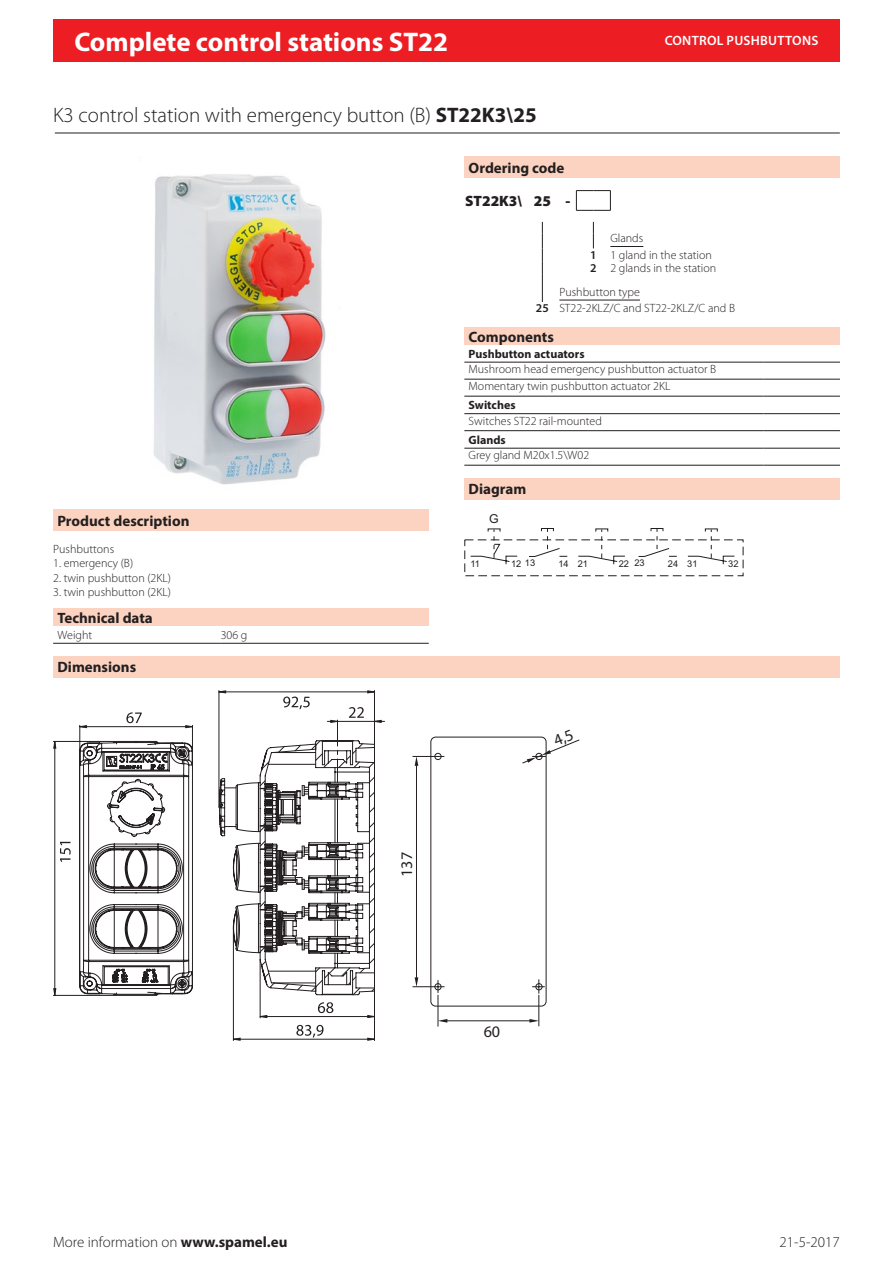
<style>
.page{position:relative;width:893px;height:1263px;background:#fff}
.page>*{position:absolute;margin:0;border:0;box-sizing:border-box;transform-origin:0 0}
.t1{font:700 27px "Myriad Pro";color:#fff}
.t2{font:300 21px "Myriad Pro";color:#231f20}
.Cecha_Wymiary{font:16.2px "Myriad Pro";color:#231f20}
.Überschrift{font:700 15px "Myriad Pro";color:#231f20}
.t3{font:300 15px "Myriad Pro";color:#231f20}
.TS_Bestellschlüssel{font:900 15px "Myriad Pro";color:#231f20}
.t4{font:600 13.5px "Myriad Pro";letter-spacing:.02em;color:#fff}
.Cecha_schemat_napedu{font:12.3px "Arial";color:#231f20}
.Tabellenkörper{font:300 12px "Myriad Pro";color:#231f20}
.Text_normal_block{font:300 12px "Myriad Pro";color:#231f20}
.TS_links{font:300 12px "Myriad Pro";color:#231f20}
.Text_SubHeader{font:700 12px "Myriad Pro";color:#231f20}
.TS_links_unterstrich{font:300 12px "Myriad Pro";color:#231f20}
.TS_fett_zentriert{font:600 12px "Myriad Pro";color:#231f20}
.Cecha_schemat_napedu-2{font:9.3px "Arial";color:#231f20}
.s1{font-weight:700}
</style>
<div class="page">
<div style="left:53px;top:19px;width:787px;height:43px;background:#ed1d24"></div>
<img style="left:153px;top:174px;width:173px;height:311px">
<div style="left:53px;top:609px;width:376px;height:17px;background:#fcd3c1"></div>
<hr style="left:53px;top:643px;width:168px;height:1px;background:#231f20">
<hr style="left:221px;top:643px;width:208px;height:1px;background:#231f20">
<div style="left:464px;top:156px;width:376px;height:22px;background:#fcd3c1"></div>
<svg style="left:576px;top:190px;width:35px;height:21px"></svg>
<svg style="left:593px;top:222px;width:1px;height:26px"></svg>
<svg style="left:542px;top:222px;width:1px;height:80px"></svg>
<hr style="left:610px;top:246px;width:33px;height:1px;background:#231f20">
<hr style="left:559px;top:300px;width:81px;height:1px;background:#231f20">
<div style="left:53px;top:656px;width:787px;height:21px;background:#fcd3c1"></div>
<div style="left:430px;top:737px;width:117px;height:269px;border:1px solid #231f20;border-radius:5px"></div>
<hr style="left:412px;top:756px;width:32px;height:1px;background:#231f20">
<hr style="left:438px;top:995px;width:1px;height:31px;background:#231f20">
<hr style="left:539px;top:995px;width:1px;height:31px;background:#231f20">
<hr style="left:447px;top:1020px;width:83px;height:1px;background:#231f20">
<svg style="left:438px;top:1019px;width:9px;height:4px"></svg>
<svg style="left:529px;top:1019px;width:10px;height:4px"></svg>
<hr style="left:412px;top:986px;width:32px;height:1px;background:#231f20">
<hr style="left:416px;top:765px;width:1px;height:213px;background:#231f20">
<svg style="left:415px;top:757px;width:3px;height:9px"></svg>
<svg style="left:415px;top:977px;width:3px;height:10px"></svg>
<svg style="left:53px;top:690px;width:322px;height:351px"></svg>
<hr style="left:233px;top:1039px;width:141px;height:1px;background:#231f20">
<hr style="left:374px;top:991px;width:1px;height:49px;background:#231f20">
<hr style="left:233px;top:930px;width:1px;height:110px;background:#231f20">
<hr style="left:374px;top:690px;width:1px;height:54px;background:#231f20">
<hr style="left:219px;top:690px;width:1px;height:116px;background:#231f20">
<hr style="left:54px;top:741px;width:1px;height:254px;background:#231f20">
<hr style="left:53px;top:995px;width:62px;height:1px;background:#231f20">
<hr style="left:53px;top:741px;width:62px;height:1px;background:#231f20">
<svg style="left:79px;top:712px;width:115px;height:284px"></svg>
<svg style="left:219px;top:691px;width:166px;height:327px"></svg>
<div style="left:464px;top:478px;width:376px;height:21px;background:#fcd3c1"></div>
<div style="left:464px;top:539px;width:279px;height:37px;border:1px dashed #231f20"></div>
<div style="left:651px;top:528px;width:12px;height:4px;border:1px solid #231f20"></div>
<div style="left:541px;top:528px;width:13px;height:4px;border:1px solid #231f20"></div>
<svg style="left:470px;top:529px;width:265px;height:36px"></svg>
<hr style="left:55px;top:133px;width:785px;height:1px;background:#231f20">
<div style="left:53px;top:509px;width:376px;height:22px;background:#fcd3c1"></div>
<div style="left:464px;top:328px;width:376px;height:17px;background:#fcd3c1"></div>
<hr style="left:763px;top:362px;width:77px;height:1px;background:#231f20">
<hr style="left:763px;top:396px;width:77px;height:1px;background:#231f20">
<hr style="left:763px;top:413px;width:77px;height:1px;background:#231f20">
<hr style="left:763px;top:430px;width:77px;height:1px;background:#231f20">
<hr style="left:763px;top:448px;width:77px;height:1px;background:#231f20">
<hr style="left:464px;top:379px;width:299px;height:1px;background:#231f20">
<hr style="left:763px;top:379px;width:77px;height:1px;background:#231f20">
<hr style="left:464px;top:465px;width:299px;height:1px;background:#231f20">
<hr style="left:763px;top:465px;width:77px;height:1px;background:#231f20">
<hr style="left:464px;top:362px;width:299px;height:1px;background:#231f20">
<hr style="left:464px;top:396px;width:299px;height:1px;background:#231f20">
<hr style="left:464px;top:413px;width:299px;height:1px;background:#231f20">
<hr style="left:464px;top:430px;width:299px;height:1px;background:#231f20">
<hr style="left:464px;top:448px;width:299px;height:1px;background:#231f20">
<svg style="left:434px;top:736px;width:145px;height:257px"></svg>
<h1 class="t1" style="left:74px;top:24px;width:375px">Complete control stations ST22</h1>
<p class="t2" style="left:53px;top:104px;width:485px">K3 control station with emergency button (B) <span class="s1">ST22K3\25</span></p>
<p class="Überschrift" style="left:469px;top:158px;width:97px">Ordering code</p>
<p class="TS_Bestellschlüssel" style="left:465px;top:191px;width:59px">ST22K3\</p>
<p class="TS_Bestellschlüssel" style="left:534px;top:191px;width:19px">25</p>
<p class="TS_Bestellschlüssel" style="left:565px;top:191px;width:6px">-</p>
<p class="t4" style="left:665px;top:32px;width:155px">CONTROL PUSHBUTTONS</p>
<p class="TS_links_unterstrich" style="left:610px;top:232px;width:34px">Glands</p>
<p class="TS_fett_zentriert" style="left:590px;top:247px;width:8px">1</p>
<p class="TS_links" style="left:610px;top:248px;width:103px">1 gland in the station</p>
<p class="TS_fett_zentriert" style="left:590px;top:260px;width:8px">2</p>
<p class="TS_links" style="left:610px;top:261px;width:107px">2 glands in the station</p>
<p class="TS_links_unterstrich" style="left:559px;top:285px;width:82px">Pushbutton type</p>
<p class="TS_fett_zentriert" style="left:536px;top:301px;width:14px">25</p>
<p class="TS_links" style="left:559px;top:302px;width:177px">ST22-2KLZ/C and ST22-2KLZ/C and B</p>
<p class="Überschrift" style="left:469px;top:327px;width:87px">Components</p>
<p class="Text_SubHeader" style="left:469px;top:346px;width:118px">Pushbutton actuators</p>
<p class="Tabellenkörper" style="left:469px;top:363px;width:249px">Mushroom head emergency pushbutton actuator B</p>
<p class="Tabellenkörper" style="left:469px;top:380px;width:203px">Momentary twin pushbutton actuator 2KL</p>
<p class="Text_SubHeader" style="left:469px;top:397px;width:49px">Switches</p>
<p class="Tabellenkörper" style="left:469px;top:414px;width:135px">Switches ST22 rail-mounted</p>
<p class="Text_SubHeader" style="left:469px;top:432px;width:39px">Glands</p>
<p class="Tabellenkörper" style="left:469px;top:449px;width:122px">Grey gland M20x1.5\W02</p>
<p class="Überschrift" style="left:57px;top:511px;width:134px">Product description</p>
<p class="Text_normal_block" style="left:53px;top:542px;width:63px">Pushbuttons</p>
<p class="Text_normal_block" style="left:53px;top:557px;width:82px">1. emergency (B)</p>
<p class="Text_normal_block" style="left:53px;top:571px;width:119px">2. twin pushbutton (2KL)</p>
<p class="Text_normal_block" style="left:53px;top:585px;width:119px">3. twin pushbutton (2KL)</p>
<p class="Überschrift" style="left:57px;top:608px;width:97px">Technical data</p>
<p class="Tabellenkörper" style="left:57px;top:628px;width:36px">Weight</p>
<p class="Tabellenkörper" style="left:221px;top:628px;width:28px">306 g</p>
<p class="Überschrift" style="left:57px;top:658px;width:80px">Dimensions</p>
<p class="Überschrift" style="left:469px;top:480px;width:59px">Diagram</p>
<p class="Cecha_schemat_napedu" style="left:489px;top:510px;width:11px">G</p>
<p class="Cecha_schemat_napedu-2" style="left:511px;top:557px;width:26px">12 13</p>
<p class="Cecha_schemat_napedu-2" style="left:558px;top:558px;width:12px">14</p>
<p class="Cecha_schemat_napedu-2" style="left:619px;top:557px;width:27px">22 23</p>
<p class="Cecha_schemat_napedu-2" style="left:668px;top:558px;width:12px">24</p>
<p class="Cecha_schemat_napedu-2" style="left:728px;top:558px;width:12px">32</p>
<p class="Cecha_schemat_napedu-2" style="left:470px;top:558px;width:11px">11</p>
<p class="Cecha_schemat_napedu-2" style="left:578px;top:558px;width:12px">21</p>
<p class="Cecha_schemat_napedu-2" style="left:687px;top:558px;width:12px">31</p>
<p class="Cecha_Wymiary" style="left:397px;top:877px;width:26px;rotate:-90deg">137</p>
<p class="Cecha_Wymiary" style="left:484px;top:1022px;width:18px">60</p>
<p class="t3" style="left:53px;top:1234px;width:236px">More information on <span class="s1">www.spamel.eu</span></p>
<p class="t3" style="left:780px;top:1234px;width:62px">21-5-2017</p>
</div>
